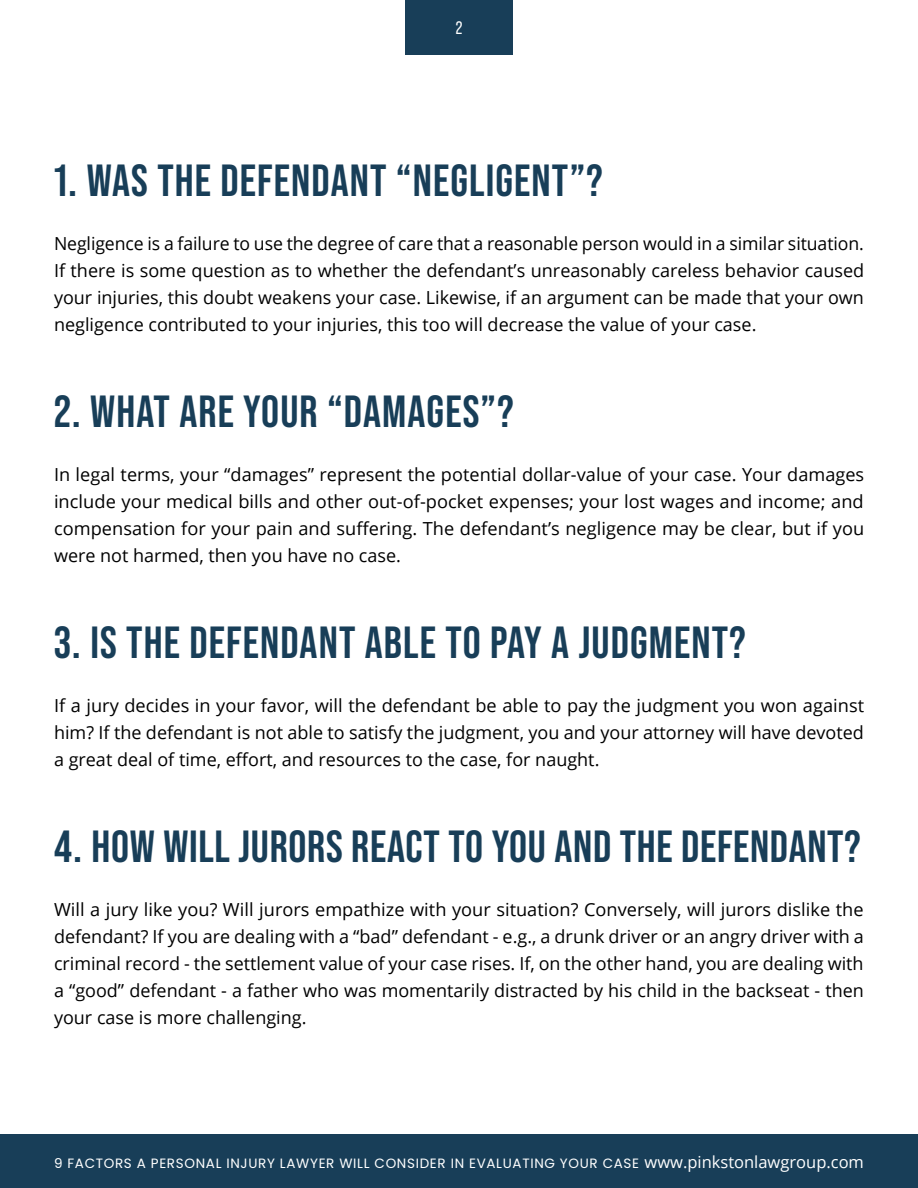
<style>
.page{position:relative;width:918px;height:1188px;background:#fff}
.page>*{position:absolute;margin:0;border:0;box-sizing:border-box;transform-origin:0 0}
.Subsection_Title_Lar{font:700 45px "Bebas Neue Pro";letter-spacing:.025em;color:#183e58}
.P1_1_-_Basic_Paragra{font:18px/27px "Open Sans";color:#000;text-align:justify}
.t1{font:18px "Bebas Neue Pro";color:#fff}
.t2{font:13.5px "Poppins";letter-spacing:.05em;color:#fff}
.s1{font-family:"Open Sans";font-size:16.5px}
</style>
<div class="page">
<hr style="left:917px;top:0;width:1px;height:448px;background:#183e58">
<div style="left:405px;top:0;width:108px;height:54px;background:#183e58"></div>
<div style="left:0;top:1134px;width:918px;height:54px;background:#183e58"></div>
<p class="t1" style="left:456px;top:18px;width:8px">2</p>
<p class="Subsection_Title_Lar" style="left:54px;top:154px;width:550px">1. WAS THE DEFENDANT “NEGLIGENT”?</p>
<p class="P1_1_-_Basic_Paragra" style="left:54px;top:229px;width:812px">Negligence is a failure to use the degree of care that a reasonable person would in a similar situation.<br>If there is some question as to whether the defendant’s unreasonably careless behavior caused your injuries, this doubt weakens your case. Likewise, if an argument can be made that your own negligence contributed to your injuries, this too will decrease the value of your case.</p>
<p class="Subsection_Title_Lar" style="left:54px;top:385px;width:461px">2. WHAT ARE YOUR “DAMAGES”?</p>
<p class="P1_1_-_Basic_Paragra" style="left:54px;top:460px;width:812px">In legal terms, your “damages” represent the potential dollar-value of your case. Your damages include your medical bills and other out-of-pocket expenses; your lost wages and income; and compensation for your pain and suffering. The defendant’s negligence may be clear, but if you were not harmed, then you have no case.</p>
<p class="Subsection_Title_Lar" style="left:54px;top:616px;width:693px">3. IS THE DEFENDANT ABLE TO PAY A JUDGMENT?</p>
<p class="P1_1_-_Basic_Paragra" style="left:54px;top:691px;width:812px">If a jury decides in your favor, will the defendant be able to pay the judgment you won against him? If the defendant is not able to satisfy the judgment, you and your attorney will have devoted a great deal of time, effort, and resources to the case, for naught.</p>
<p class="Subsection_Title_Lar" style="left:54px;top:820px;width:808px">4. HOW WILL JURORS REACT TO YOU AND THE DEFENDANT?</p>
<p class="P1_1_-_Basic_Paragra" style="left:54px;top:895px;width:812px">Will a jury like you? Will jurors empathize with your situation? Conversely, will jurors dislike the defendant? If you are dealing with a “bad” defendant - e.g., a drunk driver or an angry driver with a criminal record - the settlement value of your case rises. If, on the other hand, you are dealing with a “good” defendant - a father who was momentarily distracted by his child in the backseat - then your case is more challenging.</p>
<p class="t2" style="left:54px;top:1156px;width:811px">9 FACTORS A PERSONAL INJURY LAWYER WILL CONSIDER IN EVALUATING YOUR CASE <span class="s1">www.pinkstonlawgroup.com</span></p>
</div>
